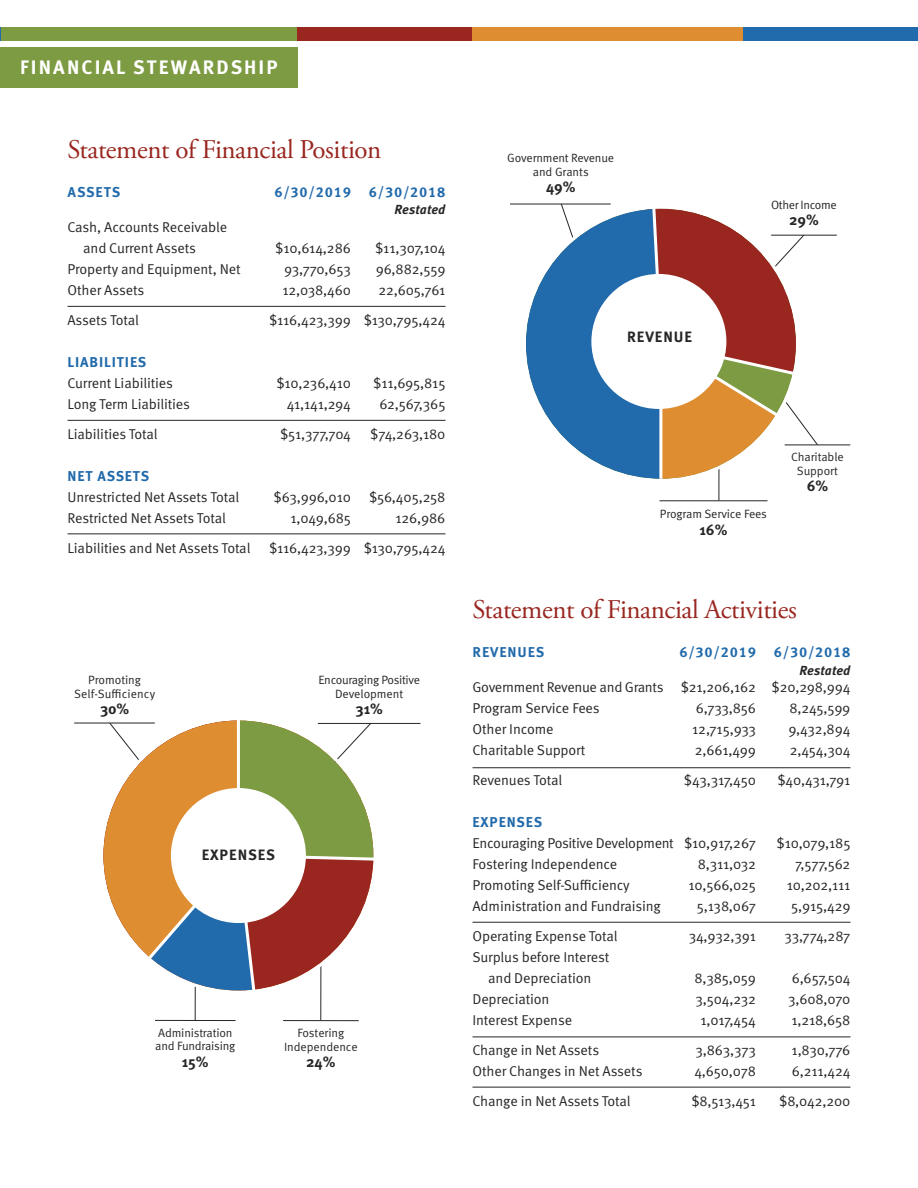
<style>
.page{position:relative;width:918px;height:1188px;background:#fff}
.page>*{position:absolute;margin:0;border:0;box-sizing:border-box;transform-origin:0 0}
.t1{font:27px "Adobe Garamond Pro";letter-spacing:-.015em;color:#992720}
.t2{font:700 19.5px "Meta Pro";letter-spacing:.11em;color:#fff}
.t3{font:700 15px "Meta Pro";letter-spacing:.06em;color:#272526}
.t4{font:14.25px/21px "Meta Pro Norm";letter-spacing:-.01em;color:#272526}
.t5{font:700 14.25px "Meta Correspondence Pro";letter-spacing:.05em;color:#216aab}
.t6{font:700 14.25px "Meta Pro";letter-spacing:.06em;color:#216aab}
.t7{font:italic 700 13.2px "Meta Pro";letter-spacing:.015em;color:#272526}
.t8{font:12px/13.5px "Meta Pro Norm";letter-spacing:-.015em;color:#272526;text-align:center}
.t9{font:12px "Meta Pro Norm";letter-spacing:.01em;color:#272526}
.s1{font-family:"Meta Pro";font-weight:700;color:#216aab}
</style>
<div class="page">
<hr style="left:318px;top:723px;width:102px;height:1px;background:#272526">
<hr style="left:74px;top:723px;width:81px;height:1px;background:#272526">
<hr style="left:195px;top:935px;width:1px;height:85px;background:#272526">
<hr style="left:155px;top:1020px;width:81px;height:1px;background:#272526">
<hr style="left:320px;top:936px;width:1px;height:84px;background:#272526">
<hr style="left:283px;top:1020px;width:76px;height:1px;background:#272526">
<div style="left:586px;top:27px;width:332px;height:13px;background:#216aab"></div>
<div style="left:431px;top:27px;width:311px;height:13px;background:#df8d31"></div>
<div style="left:284px;top:27px;width:188px;height:13px;background:#992720"></div>
<div style="left:0;top:47px;width:298px;height:41px;background:#7d9b42"></div>
<div style="left:0;top:27px;width:297px;height:13px;background:#7d9b42"></div>
<hr style="left:68px;top:306px;width:377px;height:1px;background:#272526">
<hr style="left:68px;top:420px;width:377px;height:1px;background:#272526">
<hr style="left:68px;top:533px;width:377px;height:1px;background:#272526">
<hr style="left:473px;top:767px;width:377px;height:1px;background:#272526">
<hr style="left:473px;top:922px;width:377px;height:1px;background:#272526">
<hr style="left:473px;top:1037px;width:377px;height:1px;background:#272526">
<hr style="left:473px;top:1087px;width:377px;height:1px;background:#272526">
<svg style="left:100px;top:720px;width:277px;height:274px"></svg>
<hr style="left:785px;top:445px;width:65px;height:1px;background:#272526">
<hr style="left:719px;top:467px;width:1px;height:33px;background:#272526">
<hr style="left:660px;top:500px;width:108px;height:1px;background:#272526">
<hr style="left:771px;top:235px;width:66px;height:1px;background:#272526">
<hr style="left:510px;top:204px;width:101px;height:1px;background:#272526">
<svg style="left:526px;top:203px;width:293px;height:279px"></svg>
<p class="t2" style="left:20px;top:60px;width:259px">FINANCIAL STEWARDSHIP</p>
<p class="t1" style="left:68px;top:138px;width:315px">Statement of Financial Position</p>
<p class="t5" style="left:68px;top:183px;width:54px">ASSETS</p>
<p class="t5" style="left:274px;top:183px;width:78px">6/30/2019</p>
<p class="t5" style="left:369px;top:183px;width:78px">6/30/2018</p>
<p class="t7" style="left:394px;top:202px;width:53px">Restated</p>
<p class="t4" style="left:68px;top:217px;width:161px">Cash, Accounts Receivable</p>
<p class="t4" style="left:83px;top:238px;width:114px">and Current Assets</p>
<p class="t4" style="left:275px;top:238px;width:77px">$10,614,286</p>
<p class="t4" style="left:375px;top:238px;width:72px">$11,307,104</p>
<p class="t4" style="left:68px;top:259px;width:175px">Property and Equipment, Net</p>
<p class="t4" style="left:284px;top:259px;width:68px">93,770,653</p>
<p class="t4" style="left:376px;top:259px;width:71px">96,882,559</p>
<p class="t4" style="left:68px;top:280px;width:78px">Other Assets</p>
<p class="t4" style="left:283px;top:280px;width:70px">12,038,460</p>
<p class="t4" style="left:378px;top:280px;width:69px">22,605,761</p>
<p class="t4" style="left:68px;top:310px;width:73px">Assets Total</p>
<p class="t4" style="left:269px;top:310px;width:178px">$116,423,399 $130,795,424</p>
<p class="t6" style="left:68px;top:357px;width:80px">LIABILITIES</p>
<p class="t4" style="left:68px;top:373px;width:107px">Current Liabilities</p>
<p class="t4" style="left:276px;top:373px;width:76px">$10,236,410</p>
<p class="t4" style="left:373px;top:373px;width:74px">$11,695,815</p>
<p class="t4" style="left:68px;top:394px;width:124px">Long Term Liabilities</p>
<p class="t4" style="left:287px;top:394px;width:66px">41,141,294</p>
<p class="t4" style="left:379px;top:394px;width:68px">62,567,365</p>
<p class="t4" style="left:68px;top:424px;width:92px">Liabilities Total</p>
<p class="t4" style="left:280px;top:424px;width:72px">$51,377,704</p>
<p class="t4" style="left:370px;top:424px;width:77px">$74,263,180</p>
<p class="t6" style="left:68px;top:471px;width:83px">NET ASSETS</p>
<p class="t4" style="left:68px;top:487px;width:173px">Unrestricted Net Assets Total</p>
<p class="t4" style="left:274px;top:487px;width:79px">$63,996,010</p>
<p class="t4" style="left:369px;top:487px;width:78px">$56,405,258</p>
<p class="t4" style="left:68px;top:508px;width:160px">Restricted Net Assets Total</p>
<p class="t4" style="left:291px;top:508px;width:62px">1,049,685</p>
<p class="t4" style="left:396px;top:508px;width:51px">126,986</p>
<p class="t4" style="left:68px;top:538px;width:185px">Liabilities and Net Assets Total</p>
<p class="t4" style="left:269px;top:538px;width:178px">$116,423,399 $130,795,424</p>
<p class="t8" style="left:88px;top:674px;width:54px">Promoting</p>
<p class="t9" style="left:74px;top:689px;width:83px">Self-Sufficiency</p>
<p class="t3" style="left:100px;top:703px;width:31px">30%</p>
<p class="t8" style="left:318px;top:674px;width:103px">Encouraging Positive</p>
<p class="t8" style="left:335px;top:688px;width:70px">Development</p>
<p class="t3" style="left:356px;top:703px;width:29px">31%</p>
<p class="t3" style="left:202px;top:849px;width:75px">EXPENSES</p>
<p class="t8" style="left:155px;top:1027px;width:82px;text-align:left">Administration and Fundraising</p>
<p class="t3" style="left:182px;top:1056px;width:28px">15%</p>
<p class="t8" style="left:284px;top:1027px;width:75px">Fostering<br>Independence</p>
<p class="t3" style="left:306px;top:1056px;width:31px">24%</p>
<p class="t8" style="left:507px;top:152px;width:108px">Government Revenue and Grants</p>
<p class="t3" style="left:546px;top:182px;width:31px">49%</p>
<p class="t3" style="left:627px;top:331px;width:66px">REVENUE</p>
<p class="t8" style="left:771px;top:198px;width:67px">Other Income</p>
<p class="t3" style="left:789px;top:214px;width:31px">29%</p>
<p class="t8" style="left:660px;top:508px;width:109px">Program Service Fees</p>
<p class="t3" style="left:700px;top:524px;width:29px">16%</p>
<p class="t8" style="left:791px;top:451px;width:54px">Charitable<br>Support</p>
<p class="t3" style="left:807px;top:481px;width:23px">6%</p>
<p class="t1" style="left:472px;top:599px;width:326px">Statement of Financial Activities</p>
<p class="t5" style="left:473px;top:644px;width:73px">REVENUES</p>
<p class="t5" style="left:679px;top:644px;width:78px">6/30/2019</p>
<p class="t5" style="left:774px;top:644px;width:78px">6/30/2018</p>
<p class="t7" style="left:799px;top:662px;width:53px">Restated</p>
<p class="t4" style="left:472px;top:678px;width:379px">Government Revenue and Grants $21,206,162 $20,298,994</p>
<p class="t4" style="left:472px;top:699px;width:129px">Program Service Fees</p>
<p class="t4" style="left:696px;top:699px;width:62px">6,733,856</p>
<p class="t4" style="left:789px;top:699px;width:63px">8,245,599</p>
<p class="t4" style="left:472px;top:720px;width:83px">Other Income</p>
<p class="t4" style="left:692px;top:720px;width:65px">12,715,933</p>
<p class="t4" style="left:788px;top:720px;width:64px">9,432,894</p>
<p class="t4" style="left:472px;top:741px;width:115px">Charitable Support</p>
<p class="t4" style="left:695px;top:741px;width:63px">2,661,499</p>
<p class="t4" style="left:790px;top:741px;width:62px">2,454,304</p>
<p class="t4" style="left:472px;top:771px;width:91px">Revenues Total</p>
<p class="t4" style="left:684px;top:771px;width:74px">$43,317,450</p>
<p class="t4" style="left:777px;top:771px;width:75px">$40,431,791</p>
<p class="t4" style="left:472px;top:813px;width:285px"><span class="s1">EXPENSES<br></span>Encouraging Positive Development $10,917,267</p>
<p class="t4" style="left:777px;top:834px;width:75px">$10,079,185</p>
<p class="t4" style="left:472px;top:855px;width:146px">Fostering Independence</p>
<p class="t4" style="left:698px;top:855px;width:60px">8,311,032</p>
<p class="t4" style="left:795px;top:855px;width:57px">7,577,562</p>
<p class="t4" style="left:472px;top:876px;width:159px">Promoting Self-Sufficiency</p>
<p class="t4" style="left:689px;top:876px;width:69px">10,566,025</p>
<p class="t4" style="left:787px;top:876px;width:65px">10,202,111</p>
<p class="t4" style="left:472px;top:897px;width:190px">Administration and Fundraising</p>
<p class="t4" style="left:697px;top:897px;width:61px">5,138,067</p>
<p class="t4" style="left:791px;top:897px;width:61px">5,915,429</p>
<p class="t4" style="left:472px;top:927px;width:147px">Operating Expense Total</p>
<p class="t4" style="left:689px;top:927px;width:69px">34,932,391</p>
<p class="t4" style="left:785px;top:927px;width:67px">33,774,287</p>
<p class="t4" style="left:472px;top:948px;width:138px">Surplus before Interest</p>
<p class="t4" style="left:488px;top:969px;width:105px">and Depreciation</p>
<p class="t4" style="left:695px;top:969px;width:63px">8,385,059</p>
<p class="t4" style="left:792px;top:969px;width:60px">6,657,504</p>
<p class="t4" style="left:472px;top:990px;width:79px">Depreciation</p>
<p class="t4" style="left:696px;top:990px;width:62px">3,504,232</p>
<p class="t4" style="left:788px;top:990px;width:64px">3,608,070</p>
<p class="t4" style="left:472px;top:1011px;width:101px">Interest Expense</p>
<p class="t4" style="left:700px;top:1011px;width:57px">1,017,454</p>
<p class="t4" style="left:792px;top:1011px;width:60px">1,218,658</p>
<p class="t4" style="left:472px;top:1041px;width:128px">Change in Net Assets</p>
<p class="t4" style="left:696px;top:1041px;width:62px">3,863,373</p>
<p class="t4" style="left:792px;top:1041px;width:60px">1,830,776</p>
<p class="t4" style="left:472px;top:1062px;width:172px">Other Changes in Net Assets</p>
<p class="t4" style="left:694px;top:1062px;width:63px">4,650,078</p>
<p class="t4" style="left:792px;top:1062px;width:60px">6,211,424</p>
<p class="t4" style="left:472px;top:1092px;width:160px">Change in Net Assets Total</p>
<p class="t4" style="left:691px;top:1092px;width:66px">$8,513,451</p>
<p class="t4" style="left:779px;top:1092px;width:73px">$8,042,200</p>
</div>
